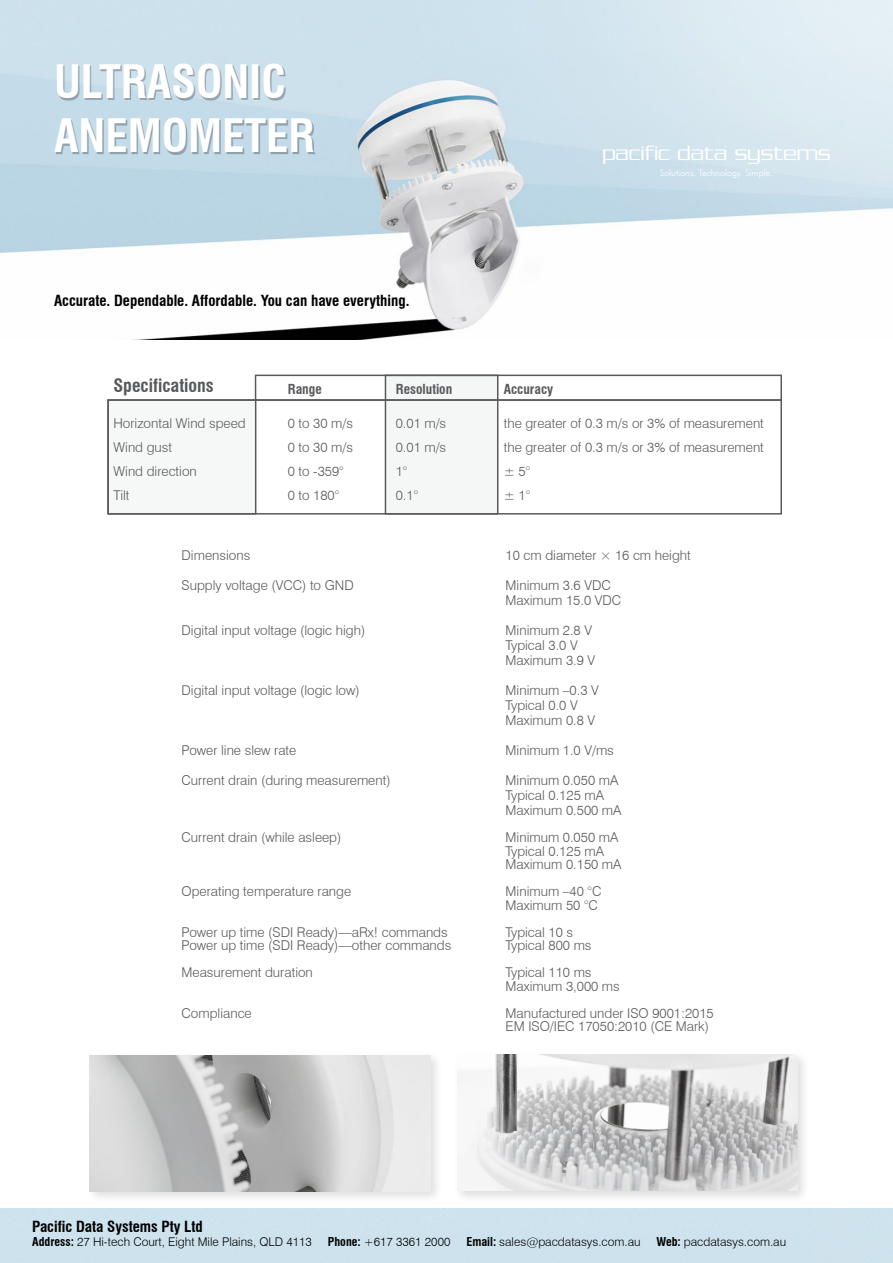
<style>
.page{position:relative;width:893px;height:1263px;background:#fff}
.page>*{position:absolute;margin:0;border:0;box-sizing:border-box;transform-origin:0 0}
.t1{font:700 condensed 45px/54px "Swiss 721 BT";color:#fff}
.t2{font:22.5px "Serpentine ICG Light";color:#fff}
.t3{font:700 condensed 18px "Swiss 721 BT";color:#58595b}
.t4{font:700 condensed 15px "Swiss 721 BT";color:#000}
.t5{font:300 13.5px/15px "Swiss 721 BT";color:#58595b}
.t6{font:700 condensed 13.5px "Swiss 721 BT";color:#58595b}
.t7{font:300 12px "Swiss 721 BT";color:#000}
.t8{font:italic 9px "Futura";color:#fff}
.s1{font-weight:700;font-stretch:condensed}
</style>
<div class="page">
<div style="left:108px;top:400px;width:148px;height:114px;background:#f6f7f7"></div>
<div style="left:385px;top:375px;width:113px;height:139px;background:#f5f7f7;border:2px solid #58595b"></div>
<div style="left:107px;top:399px;width:675px;height:115px;border:2px solid #585a5c"></div>
<div style="left:255px;top:375px;width:527px;height:26px;border:2px solid #585a5c"></div>
<div style="left:87px;top:1051px;width:355px;height:153px;background:#000;opacity:.13"></div>
<img style="left:90px;top:1055px;width:340px;height:136px">
<div style="left:453px;top:1051px;width:357px;height:152px;background:#000;opacity:.13"></div>
<img style="left:457px;top:1055px;width:340px;height:136px">
<img style="left:0;top:0;width:893px;height:339px">
<div style="left:56px;top:65px;width:260px;height:89px;background:#000;opacity:.26"></div>
<h1 class="t1" style="left:54px;top:55px;width:262px">ULTRASONIC<br>ANEMOMETER</h1>
<p class="t4" style="left:54px;top:291px;width:357px">Accurate. Dependable. Affordable. You can have everything.</p>
<h3 class="t3" style="left:113px;top:375px;width:102px">Specifications</h3>
<p class="t6" style="left:288px;top:381px;width:36px">Range</p>
<p class="t6" style="left:396px;top:381px;width:58px">Resolution</p>
<p class="t6" style="left:504px;top:381px;width:51px">Accuracy</p>
<h2 class="t2" style="left:602px;top:140px;width:230px">pacific data systems</h2>
<p class="t8" style="left:660px;top:167px;width:114px">Solutions. Technology. Simple.</p>
<p class="t5" style="left:113px;top:411px;width:134px;line-height:24px">Horizontal Wind speed<br>Wind gust<br>Wind direction<br>Tilt</p>
<p class="t5" style="left:288px;top:416px;width:67px">0 to 30 m/s</p>
<p class="t5" style="left:396px;top:416px;width:52px">0.01 m/s</p>
<p class="t5" style="left:504px;top:416px;width:262px">the greater of 0.3 m/s or 3% of measurement</p>
<p class="t5" style="left:288px;top:440px;width:67px">0 to 30 m/s</p>
<p class="t5" style="left:396px;top:440px;width:52px">0.01 m/s</p>
<p class="t5" style="left:504px;top:440px;width:262px">the greater of 0.3 m/s or 3% of measurement</p>
<p class="t5" style="left:288px;top:464px;width:57px">0 to -359°</p>
<p class="t5" style="left:396px;top:464px;width:13px">1°</p>
<p class="t5" style="left:504px;top:464px;width:28px">± 5°</p>
<p class="t5" style="left:288px;top:488px;width:53px">0 to 180°</p>
<p class="t5" style="left:396px;top:488px;width:24px">0.1°</p>
<p class="t5" style="left:504px;top:488px;width:28px">± 1°</p>
<p class="t5" style="left:182px;top:548px;width:70px">Dimensions</p>
<p class="t5" style="left:506px;top:548px;width:187px">10 cm diameter × 16 cm height</p>
<p class="t5" style="left:182px;top:578px;width:174px">Supply voltage (VCC) to GND</p>
<p class="t5" style="left:506px;top:578px;width:117px">Minimum 3.6 VDC<br>Maximum 15.0 VDC</p>
<p class="t5" style="left:182px;top:623px;width:185px">Digital input voltage (logic high)</p>
<p class="t5" style="left:506px;top:623px;width:91px">Minimum 2.8 V<br>Typical 3.0 V<br>Maximum 3.9 V</p>
<p class="t5" style="left:182px;top:683px;width:180px">Digital input voltage (logic low)</p>
<p class="t5" style="left:506px;top:683px;width:95px">Minimum –0.3 V<br>Typical 0.0 V<br>Maximum 0.8 V</p>
<p class="t5" style="left:182px;top:743px;width:116px">Power line slew rate</p>
<p class="t5" style="left:506px;top:743px;width:110px">Minimum 1.0 V/ms</p>
<p class="t5" style="left:182px;top:773px;width:211px">Current drain (during measurement)</p>
<p class="t5" style="left:506px;top:773px;width:117px">Minimum 0.050 mA<br>Typical 0.125 mA<br>Maximum 0.500 mA</p>
<p class="t5" style="left:182px;top:830px;width:161px">Current drain (while asleep)</p>
<p class="t5" style="left:506px;top:831px;width:117px;line-height:13.5px">Minimum 0.050 mA<br>Typical 0.125 mA<br>Maximum 0.150 mA</p>
<p class="t5" style="left:182px;top:884px;width:171px">Operating temperature range</p>
<p class="t5" style="left:506px;top:885px;width:97px;line-height:13.5px">Minimum –40 °C<br>Maximum 50 °C</p>
<p class="t5" style="left:182px;top:924px;width:268px">Power up time (SDI Ready)—aRx! commands</p>
<p class="t5" style="left:506px;top:924px;width:69px">Typical 10 s</p>
<p class="t5" style="left:182px;top:938px;width:271px">Power up time (SDI Ready)—other commands</p>
<p class="t5" style="left:506px;top:938px;width:87px">Typical 800 ms</p>
<p class="t5" style="left:182px;top:965px;width:133px">Measurement duration</p>
<p class="t5" style="left:506px;top:966px;width:116px;line-height:13.5px">Typical 110 ms<br>Maximum 3,000 ms</p>
<p class="t5" style="left:182px;top:1005px;width:72px">Compliance</p>
<p class="t5" style="left:506px;top:1006px;width:210px;line-height:13.5px">Manufactured under ISO 9001:2015<br>EM ISO/IEC 17050:2010 (CE Mark)</p>
<p class="t4" style="left:32px;top:1217px;width:172px">Pacific Data Systems Pty Ltd</p>
<p class="t7" style="left:32px;top:1235px;width:281px"><span class="s1">Address:</span> 27 Hi-tech Court, Eight Mile Plains, QLD 4113</p>
<p class="t7" style="left:328px;top:1235px;width:124px"><span class="s1">Phone:</span> +617 3361 2000</p>
<p class="t7" style="left:466px;top:1235px;width:176px"><span class="s1">Email:</span> sales@pacdatasys.com.au</p>
<p class="t7" style="left:657px;top:1235px;width:131px"><span class="s1">Web:</span> pacdatasys.com.au</p>
</div>
